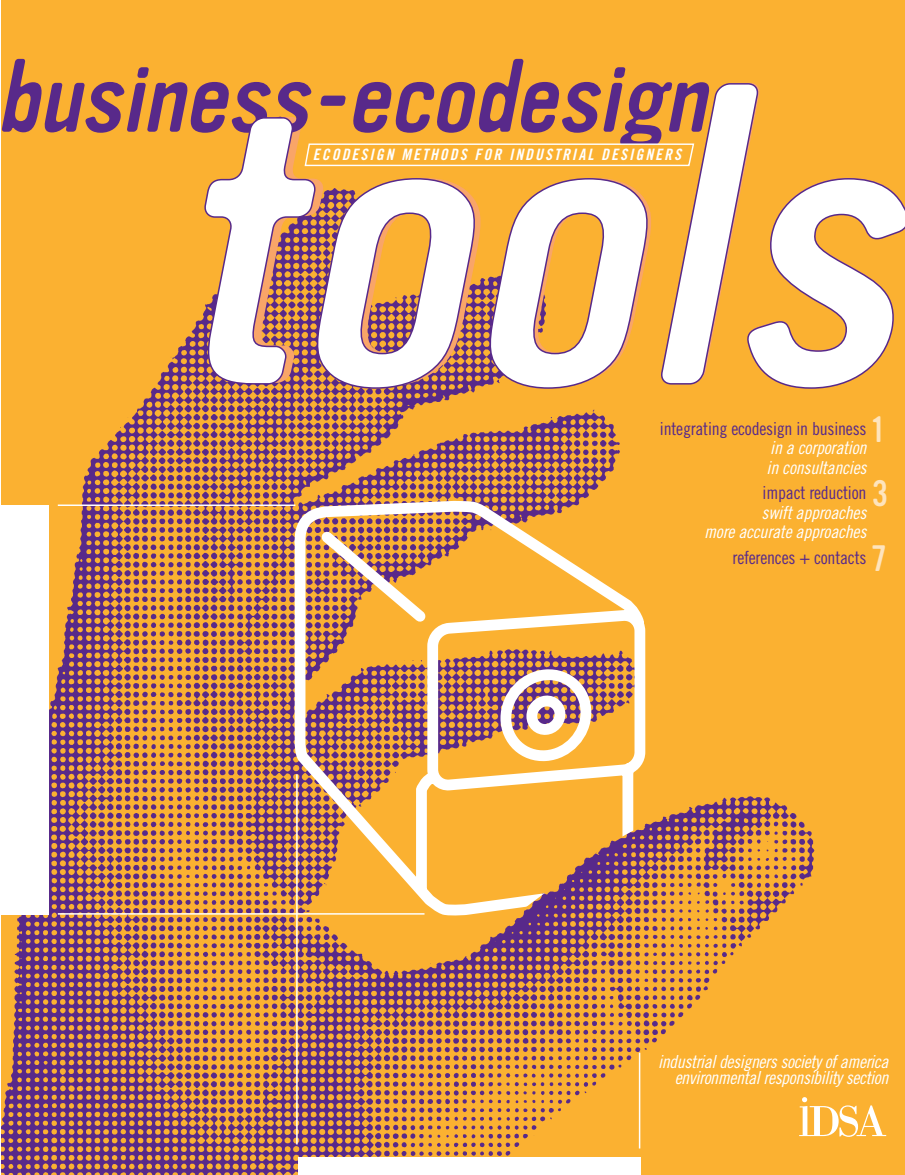
<style>
.page{position:relative;width:905px;height:1175px;background:#fff}
.page>*{position:absolute;margin:0;border:0;box-sizing:border-box;transform-origin:0 0}
.t1{font:36px/64.5px "Vinyl";color:#fee4bd;text-align:justify}
.t2{font:18px/19.5px "Trade Gothic Cond Eighteen Obl";letter-spacing:-.02em;color:#fff;text-align:right}
.t3{font:18px "Trade Gothic Cond Eighteen";letter-spacing:-.015em;color:#58298a}
.t4{font:15.6px "Trade Gothic Bold Cond Twenty Obl";letter-spacing:.13em;color:#fff}
</style>
<div class="page">
<div style="left:2px;top:0;width:902px;height:1174px;background:#fbb131"></div>
<img style="left:2px;top:389px;width:822px;height:785px">
<svg style="left:283px;top:494px;width:370px;height:429px"></svg>
<svg style="left:312px;top:522px;width:123px;height:109px"></svg>
<div style="left:2px;top:505px;width:47px;height:409px;background:#fff"></div>
<div style="left:298px;top:1156px;width:342px;height:18px;background:#fff"></div>
<hr style="left:58px;top:504px;width:237px;height:2px;background:#fff">
<hr style="left:58px;top:913px;width:366px;height:1px;background:#fff">
<hr style="left:296px;top:774px;width:2px;height:370px;background:#fff">
<hr style="left:639px;top:1052px;width:1px;height:96px;background:#fff">
<svg style="left:799px;top:1097px;width:87px;height:39px"></svg>
<svg style="left:2px;top:59px;width:902px;height:330px"></svg>
<p class="t4" style="left:313px;top:149px;width:369px">ECODESIGN METHODS FOR INDUSTRIAL DESIGNERS</p>
<h1 class="t1" style="left:872px;top:400px;width:17px">1<br>3<br>7</h1>
<p class="t3" style="left:660px;top:422px;width:208px">integrating ecodesign in business</p>
<p class="t2" style="left:766px;top:439px;width:101px;text-align:left">in a corporation in consultancies</p>
<p class="t3" style="left:762px;top:486px;width:105px">impact reduction</p>
<p class="t2" style="left:704px;top:504px;width:164px">swift approaches<br>more accurate approaches</p>
<p class="t3" style="left:732px;top:551px;width:135px">references + contacts</p>
<p class="t2" style="left:658px;top:1054px;width:232px;line-height:16.5px">industrial designers society of america environmental responsibility section</p>
</div>
